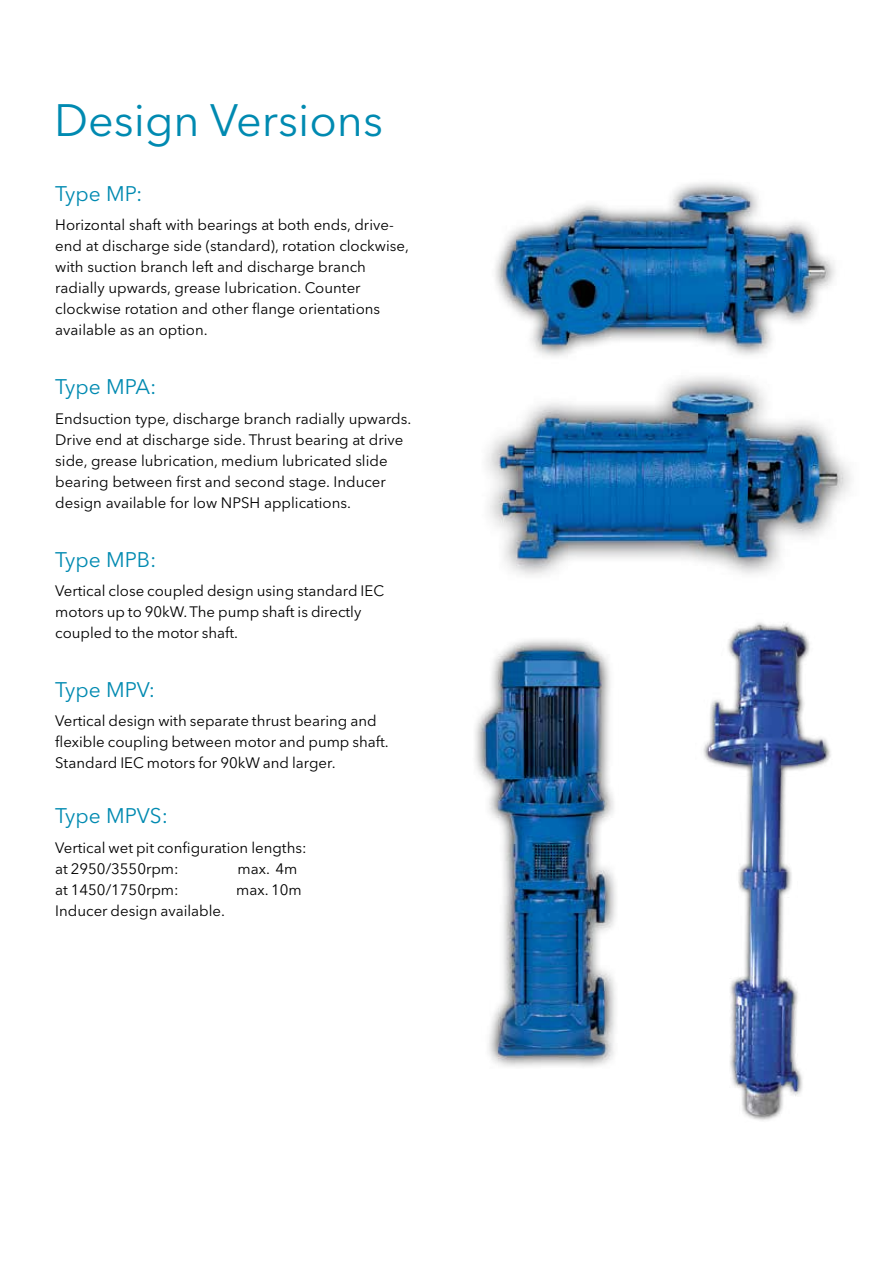
<style>
.page{position:relative;width:893px;height:1263px;background:#fff}
.page>*{position:absolute;margin:0;border:0;box-sizing:border-box;transform-origin:0 0}
.t1{font:45px "Avenir Next LT Pro";color:#008ab1}
.t2{font:21px "Avenir Next LT Pro";color:#008ab1}
.t3{font:15px/21px "Avenir Next LT Pro";color:#000}
</style>
<div class="page">
<img style="left:495px;top:182px;width:340px;height:168px">
<img style="left:475px;top:639px;width:141px;height:428px">
<img style="left:486px;top:350px;width:365px;height:225px">
<img style="left:703px;top:622px;width:128px;height:499px">
<p class="t1" style="left:54px;top:94px;width:330px">Design Versions</p>
<p class="t2" style="left:55px;top:181px;width:89px">Type MP:</p>
<p class="t3" style="left:55px;top:214px;width:355px">Horizontal shaft with bearings at both ends, drive&shy;end at discharge side (standard), rotation clockwise, with suction branch left and discharge branch radially upwards, grease lubrication. Counter clockwise rotation and other flange orientations available as an option.</p>
<p class="t2" style="left:55px;top:374px;width:103px">Type MPA:</p>
<p class="t3" style="left:55px;top:408px;width:358px">Endsuction type, discharge branch radially upwards.<br>Drive end at discharge side. Thrust bearing at drive side, grease lubrication, medium lubricated slide bearing between first and second stage. Inducer design available for low NPSH applications.</p>
<p class="t2" style="left:55px;top:547px;width:103px">Type MPB:</p>
<p class="t3" style="left:55px;top:580px;width:330px">Vertical close coupled design using standard IEC motors up to 90kW. The pump shaft is directly coupled to the motor shaft.</p>
<p class="t2" style="left:55px;top:677px;width:101px">Type MPV:</p>
<p class="t3" style="left:55px;top:711px;width:335px">Vertical design with separate thrust bearing and flexible coupling between motor and pump shaft.<br>Standard IEC motors for 90kW and larger.</p>
<p class="t2" style="left:55px;top:803px;width:114px">Type MPVS:</p>
<p class="t3" style="left:55px;top:837px;width:253px">Vertical wet pit configuration lengths: at 2950/3550rpm:</p>
<p class="t3" style="left:238px;top:858px;width:61px">max. 4m</p>
<p class="t3" style="left:55px;top:879px;width:125px">at 1450/1750rpm:</p>
<p class="t3" style="left:236px;top:879px;width:67px">max. 10m</p>
<p class="t3" style="left:55px;top:900px;width:171px">Inducer design available.</p>
</div>
